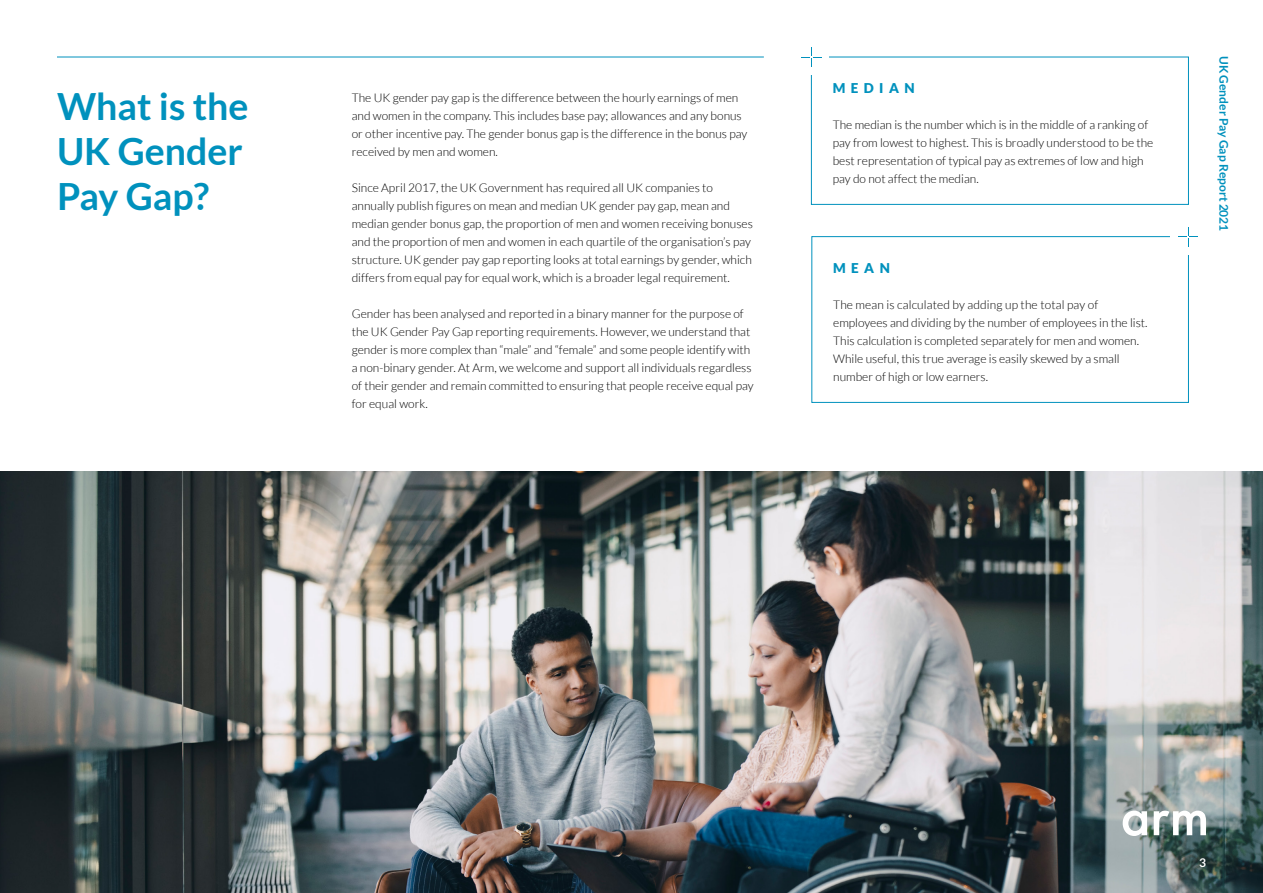
<style>
.page{position:relative;width:1263px;height:893px;background:#fff}
.page>*{position:absolute;margin:0;border:0;box-sizing:border-box;transform-origin:0 0}
.t1{font:700 37.5px/45px "Lato";color:#0091bd}
.t2{font:900 13.5px "Lato";letter-spacing:.4em;color:#0091bd}
.t3{font:300 12px/18px "Lato";color:#000}
.t4{font:700 12px "Lato";color:#0091bd}
.t5{font:700 12px "Lato";color:#fff}
</style>
<div class="page">
<img style="left:0;top:471px;width:1263px;height:422px">
<svg style="left:811px;top:56px;width:378px;height:149px"></svg>
<svg style="left:811px;top:236px;width:378px;height:167px"></svg>
<hr style="left:57px;top:57px;width:707px;height:1px;background:#0091bd">
<div style="left:794px;top:39px;width:35px;height:36px;background:#fff"></div>
<svg style="left:802px;top:47px;width:19px;height:20px"></svg>
<div style="left:1170px;top:219px;width:36px;height:35px;background:#fff"></div>
<svg style="left:1178px;top:227px;width:20px;height:19px"></svg>
<svg style="left:1123px;top:811px;width:83px;height:25px"></svg>
<h1 class="t1" style="left:57px;top:83px;width:193px">What is the<br>UK Gender<br>Pay Gap?</h1>
<p class="t3" style="left:352px;top:89px;width:397px">The UK gender pay gap is the difference between the hourly earnings of men and women in the company. This includes base pay; allowances and any bonus or other incentive pay. The gender bonus gap is the difference in the bonus pay received by men and women.</p>
<p class="t3" style="left:352px;top:179px;width:403px">Since April 2017, the UK Government has required all UK companies to annually publish figures on mean and median UK gender pay gap, mean and median gender bonus gap, the proportion of men and women receiving bonuses and the proportion of men and women in each quartile of the organisation’s pay structure. UK gender pay gap reporting looks at total earnings by gender, which differs from equal pay for equal work, which is a broader legal requirement.</p>
<p class="t3" style="left:352px;top:305px;width:403px">Gender has been analysed and reported in a binary manner for the purpose of the UK Gender Pay Gap reporting requirements. However, we understand that gender is more complex than “male” and “female” and some people identify with a non-binary gender. At Arm, we welcome and support all individuals regardless of their gender and remain committed to ensuring that people receive equal pay for equal work.</p>
<p class="t2" style="left:833px;top:80px;width:83px">MEDIAN</p>
<p class="t3" style="left:833px;top:116px;width:322px">The median is the number which is in the middle of a ranking of pay from lowest to highest. This is broadly understood to be the best representation of typical pay as extremes of low and high pay do not affect the median.</p>
<p class="t2" style="left:833px;top:260px;width:58px">MEAN</p>
<p class="t3" style="left:833px;top:296px;width:316px">The mean is calculated by adding up the total pay of employees and dividing by the number of employees in the list.<br>This calculation is completed separately for men and women.<br>While useful, this true average is easily skewed by a small number of high or low earners.</p>
<p class="t4" style="left:1231px;top:56px;width:177px;rotate:90deg">UK Gender Pay Gap Report 2021</p>
<p class="t5" style="left:1199px;top:856px;width:8px">3</p>
</div>
